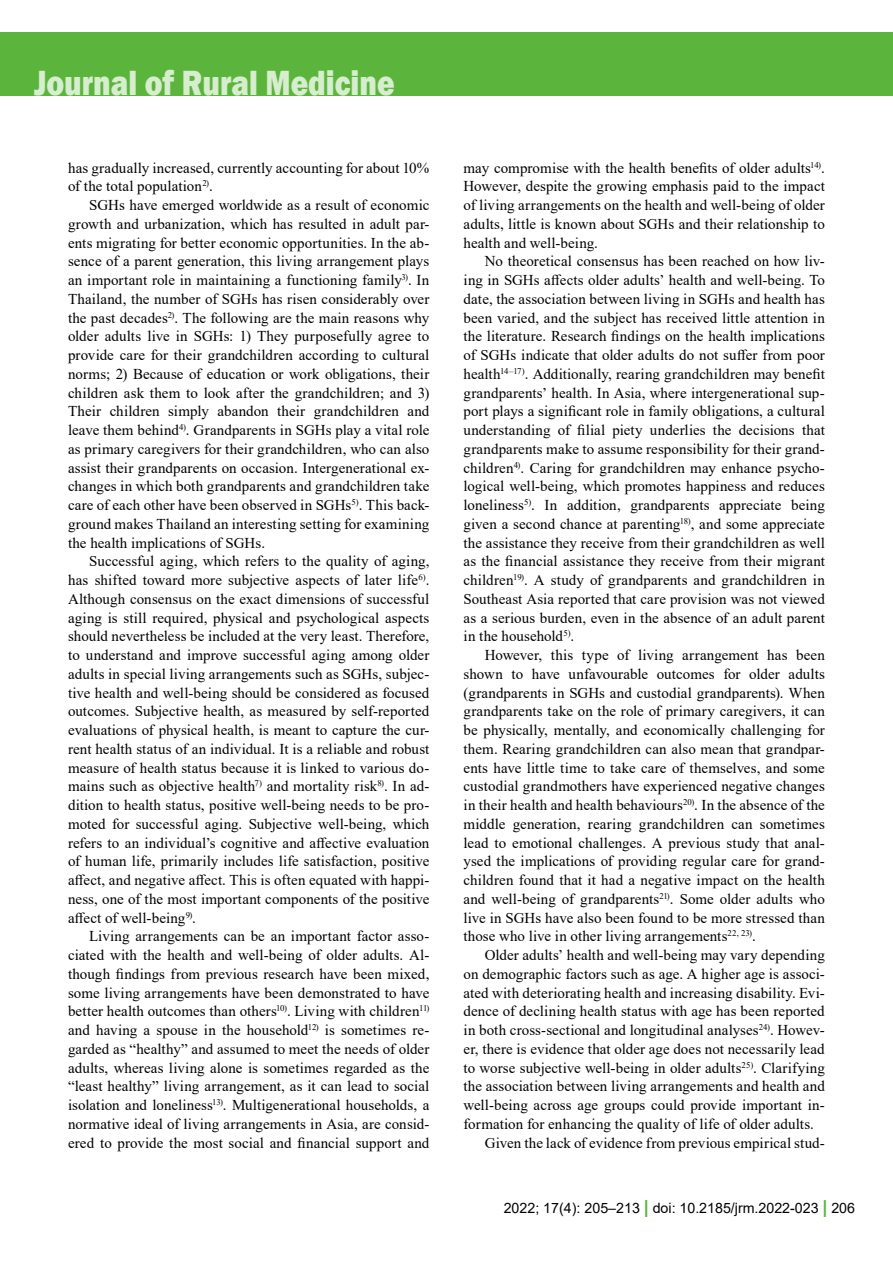
<style>
.page{position:relative;width:893px;height:1263px;background:#fff}
.page>*{position:absolute;margin:0;border:0;box-sizing:border-box;transform-origin:0 0}
.t1{font:800 36px "Franklin Gothic";color:#d6edce;scale:.83 1}
.t2{font:15px/18.8px "Times New Roman";letter-spacing:.005em;color:#000;text-align:justify}
.t3{font:14.25px "Arial";color:#000}
.s1{font-weight:700;font-size:18px;color:#5bb53c}
</style>
<div class="page">
<div style="left:0;top:32px;width:893px;height:64px;background:#5bb53c"></div>
<h1 class="t1" style="left:34px;top:59px;width:436px">Journal of Rural Medicine</h1>
<p class="t2" style="left:68px;top:158px;width:363px">has gradually increased, currently accounting for about 10% of the total population<sup>2)</sup>.</p>
<p class="t2" style="left:68px;top:195px;width:363px;text-indent:21px">SGHs have emerged worldwide as a result of economic growth and urbanization, which has resulted in adult par&shy;ents migrating for better economic opportunities. In the ab&shy;sence of a parent generation, this living arrangement plays an important role in maintaining a functioning family<sup>3)</sup>. In Thailand, the number of SGHs has risen considerably over the past decades<sup>2)</sup>. The following are the main reasons why older adults live in SGHs: 1) They purposefully agree to provide care for their grandchildren according to cultural norms; 2) Because of education or work obligations, their children ask them to look after the grandchildren; and 3)<br>Their children simply abandon their grandchildren and leave them behind<sup>4)</sup>. Grandparents in SGHs play a vital role as primary caregivers for their grandchildren, who can also assist their grandparents on occasion. Intergenerational ex&shy;changes in which both grandparents and grandchildren take care of each other have been observed in SGHs<sup>5)</sup>. This back&shy;ground makes Thailand an interesting setting for examining the health implications of SGHs.</p>
<p class="t2" style="left:68px;top:551px;width:363px;text-indent:21px">Successful aging, which refers to the quality of aging, has shifted toward more subjective aspects of later life<sup>6)</sup>.<br>Although consensus on the exact dimensions of successful aging is still required, physical and psychological aspects should nevertheless be included at the very least. Therefore, to understand and improve successful aging among older adults in special living arrangements such as SGHs, subjec&shy;tive health and well-being should be considered as focused outcomes. Subjective health, as measured by self-reported evaluations of physical health, is meant to capture the cur&shy;rent health status of an individual. It is a reliable and robust measure of health status because it is linked to various do&shy;mains such as objective health<sup>7)</sup> and mortality risk<sup>8)</sup>. In ad&shy;dition to health status, positive well-being needs to be pro&shy;moted for successful aging. Subjective well-being, which refers to an individual’s cognitive and affective evaluation of human life, primarily includes life satisfaction, positive affect, and negative affect. This is often equated with happi&shy;ness, one of the most important components of the positive affect of well-being<sup>9)</sup>.</p>
<p class="t2" style="left:68px;top:926px;width:363px;text-indent:21px">Living arrangements can be an important factor asso&shy;ciated with the health and well-being of older adults. Al&shy;though findings from previous research have been mixed, some living arrangements have been demonstrated to have better health outcomes than others<sup>10)</sup>. Living with children<sup>11) </sup>and having a spouse in the household<sup>12)</sup> is sometimes re&shy;garded as “healthy” and assumed to meet the needs of older adults, whereas living alone is sometimes regarded as the “least healthy” living arrangement, as it can lead to social isolation and loneliness<sup>13)</sup>. Multigenerational households, a normative ideal of living arrangements in Asia, are consid&shy;ered to provide the most social and financial support and</p>
<p class="t2" style="left:463px;top:158px;width:363px">may compromise with the health benefits of older adults<sup>14)</sup>.<br>However, despite the growing emphasis paid to the impact of living arrangements on the health and well-being of older adults, little is known about SGHs and their relationship to health and well-being.</p>
<p class="t2" style="left:463px;top:251px;width:363px;text-indent:21px">No theoretical consensus has been reached on how liv&shy;ing in SGHs affects older adults’ health and well-being. To date, the association between living in SGHs and health has been varied, and the subject has received little attention in the literature. Research findings on the health implications of SGHs indicate that older adults do not suffer from poor health<sup>14–17)</sup>. Additionally, rearing grandchildren may benefit grandparents’ health. In Asia, where intergenerational sup&shy;port plays a significant role in family obligations, a cultural understanding of filial piety underlies the decisions that grandparents make to assume responsibility for their grand&shy;children<sup>4)</sup>. Caring for grandchildren may enhance psycho&shy;logical well-being, which promotes happiness and reduces loneliness<sup>5)</sup>. In addition, grandparents appreciate being given a second chance at parenting<sup>18)</sup>, and some appreciate the assistance they receive from their grandchildren as well as the financial assistance they receive from their migrant children<sup>19)</sup>. A study of grandparents and grandchildren in Southeast Asia reported that care provision was not viewed as a serious burden, even in the absence of an adult parent in the household<sup>5)</sup>.</p>
<p class="t2" style="left:463px;top:645px;width:363px;text-indent:21px">However, this type of living arrangement has been shown to have unfavourable outcomes for older adults (grandparents in SGHs and custodial grandparents). When grandparents take on the role of primary caregivers, it can be physically, mentally, and economically challenging for them. Rearing grandchildren can also mean that grandpar&shy;ents have little time to take care of themselves, and some custodial grandmothers have experienced negative changes in their health and health behaviours<sup>20)</sup>. In the absence of the middle generation, rearing grandchildren can sometimes lead to emotional challenges. A previous study that anal&shy;ysed the implications of providing regular care for grand&shy;children found that it had a negative impact on the health and well-being of grandparents<sup>21)</sup>. Some older adults who live in SGHs have also been found to be more stressed than those who live in other living arrangements<sup>22,</sup> <sup>23)</sup>.</p>
<p class="t2" style="left:485px;top:945px;width:342px">Older adults’ health and well-being may vary depending</p>
<p class="t2" style="left:463px;top:964px;width:363px">on demographic factors such as age. A higher age is associ-</p>
<p class="t2" style="left:463px;top:983px;width:363px">ated with deteriorating health and increasing disability. Evi-</p>
<p class="t2" style="left:463px;top:1001px;width:363px">dence of declining health status with age has been reported</p>
<p class="t2" style="left:463px;top:1020px;width:363px">in both cross-sectional and longitudinal analyses<sup>24)</sup>. Howev-</p>
<p class="t2" style="left:463px;top:1039px;width:363px">er, there is evidence that older age does not necessarily lead</p>
<p class="t2" style="left:463px;top:1058px;width:363px">to worse subjective well-being in older adults<sup>25)</sup>. Clarifying</p>
<p class="t2" style="left:463px;top:1076px;width:363px">the association between living arrangements and health and</p>
<p class="t2" style="left:463px;top:1095px;width:363px">well-being across age groups could provide important in-</p>
<p class="t2" style="left:463px;top:1114px;width:352px">formation for enhancing the quality of life of older adults.</p>
<p class="t2" style="left:485px;top:1133px;width:342px">Given the lack of evidence from previous empirical stud-</p>
<p class="t3" style="left:504px;top:1198px;width:353px">2022; 17(4): 205–213 <span class="s1">|</span> doi: 10.2185/jrm.2022-023 <span class="s1">|</span> 206</p>
</div>
